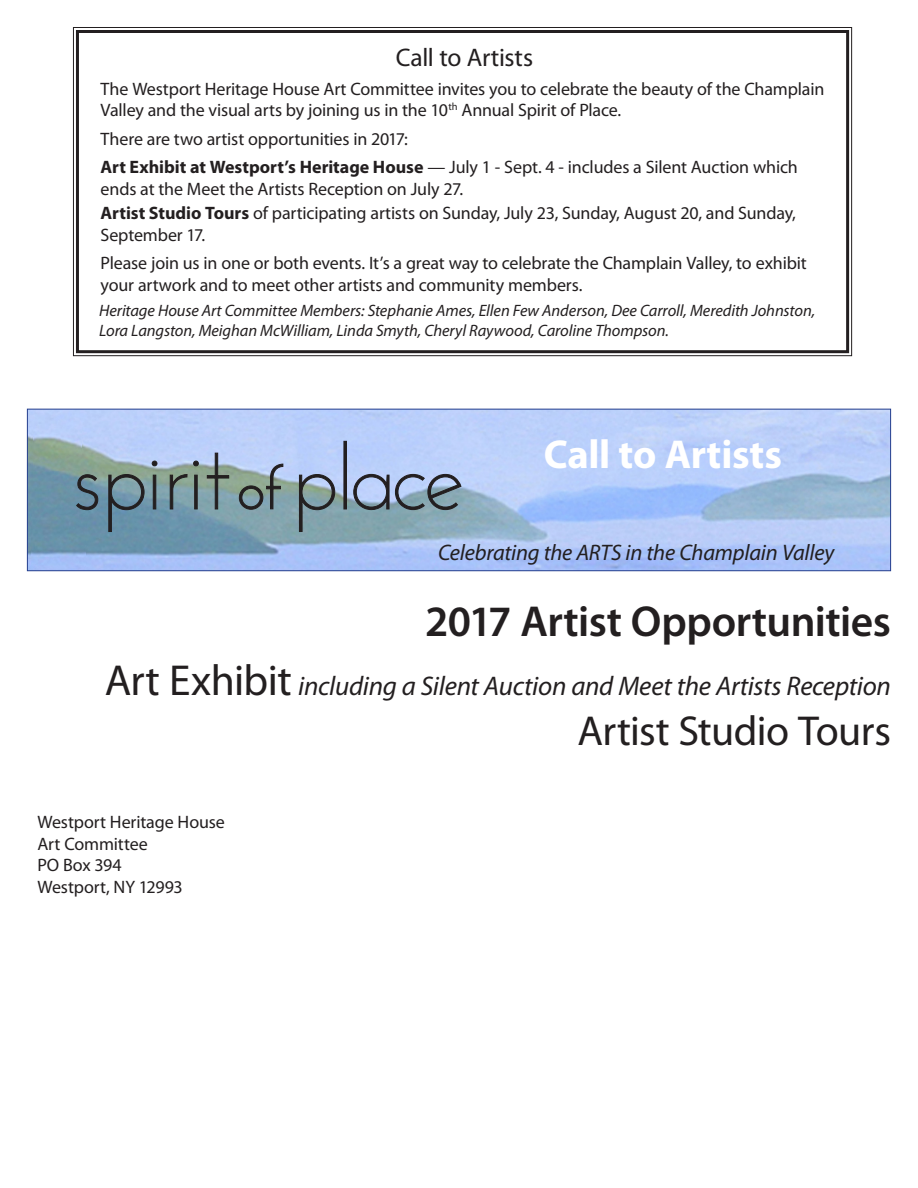
<style>
.page{position:relative;width:918px;height:1188px;background:#fff}
.page>*{position:absolute;margin:0;border:0;box-sizing:border-box;transform-origin:0 0}
.t1{font:600 43.5px "Myriad Pro";letter-spacing:-.01em;color:#231f20}
.t2{font:42px "Myriad Pro";letter-spacing:-.015em;color:#231f20}
.t3{font:700 40.5px "Myriad Pro";letter-spacing:-.005em;color:#fff}
.t4{font:italic 27px "Myriad Pro";letter-spacing:-.01em;color:#231f20}
.t5{font:25.5px "Myriad Pro";letter-spacing:-.01em;color:#231f20}
.t6{font:italic 22.5px "Myriad Pro";letter-spacing:-.01em;color:#231f20}
.t7{font:18px/21.6px "Myriad Pro";letter-spacing:-.01em;color:#231f20}
.t8{font:italic 16.5px/19.8px "Myriad Pro";letter-spacing:-.005em;color:#231f20}
.s1{font-weight:700}
.s2{font-style:normal;font-size:43.5px}
</style>
<div class="page">
<svg style="left:72px;top:27px;width:781px;height:330px"></svg>
<div style="left:76px;top:30px;width:773px;height:323px;border:3px solid #231f20"></div>
<img style="left:29px;top:411px;width:860px;height:158px">
<div style="left:27px;top:409px;width:864px;height:162px;border:1px solid #253f8e"></div>
<svg style="left:151px;top:460px;width:7px;height:50px"></svg>
<svg style="left:169px;top:460px;width:31px;height:50px;background:#758b8d"></svg>
<svg style="left:206px;top:452px;width:24px;height:58px"></svg>
<svg style="left:298px;top:473px;width:38px;height:60px;background:#778c94"></svg>
<div style="left:343px;top:441px;width:4px;height:68px;border:1px solid #231f20"></div>
<svg style="left:353px;top:473px;width:109px;height:38px;background:#8395ab"></svg>
<svg style="left:238px;top:463px;width:46px;height:47px;background:#7f9396"></svg>
<svg style="left:73px;top:422px;width:72px;height:119px;background:#819daf"></svg>
<img style="left:32px;top:514px;width:54px;height:52px">
<img style="left:34px;top:428px;width:47px;height:42px">
<p class="t5" style="left:396px;top:42px;width:139px">Call to Artists</p>
<p class="t7" style="left:101px;top:78px;width:725px">The Westport Heritage House Art Committee invites you to celebrate the beauty of the Champlain<br>Valley and the visual arts by joining us in the 10<sup>th</sup> Annual Spirit of Place.</p>
<p class="t7" style="left:101px;top:128px;width:309px">There are two artist opportunities in 2017:</p>
<p class="t7" style="left:101px;top:156px;width:699px"><span class="s1">Art Exhibit at Westport’s Heritage House</span> — July 1 - Sept. 4 - includes a Silent Auction which ends at the Meet the Artists Reception on July 27.</p>
<p class="t7" style="left:101px;top:202px;width:697px"><span class="s1">Artist Studio Tours</span> of participating artists on Sunday, July 23, Sunday, August 20, and Sunday,<br>September 17.</p>
<p class="t7" style="left:101px;top:252px;width:708px">Please join us in one or both events. It’s a great way to celebrate the Champlain Valley, to exhibit your artwork and to meet other artists and community members.</p>
<p class="t8" style="left:99px;top:301px;width:718px">Heritage House Art Committee Members: Stephanie Ames, Ellen Few Anderson, Dee Carroll, Meredith Johnston,<br>Lora Langston, Meighan McWilliam, Linda Smyth, Cheryl Raywood, Caroline Thompson.</p>
<p class="t3" style="left:544px;top:428px;width:240px">Call to Artists</p>
<p class="t6" style="left:438px;top:539px;width:398px">Celebrating the ARTS in the Champlain Valley</p>
<p class="t1" style="left:425px;top:594px;width:467px">2017 Artist Opportunities</p>
<p class="t4" style="left:105px;top:669px;width:788px"><span class="s2">Art Exhibit</span> including a Silent Auction and Meet the Artists Reception</p>
<p class="t2" style="left:578px;top:705px;width:315px">Artist Studio Tours</p>
<p class="t7" style="left:38px;top:811px;width:189px">Westport Heritage House</p>
<p class="t7" style="left:38px;top:832px;width:112px">Art Committee</p>
<p class="t7" style="left:38px;top:854px;width:86px">PO Box 394</p>
<p class="t7" style="left:38px;top:876px;width:147px">Westport, NY 12993</p>
</div>
